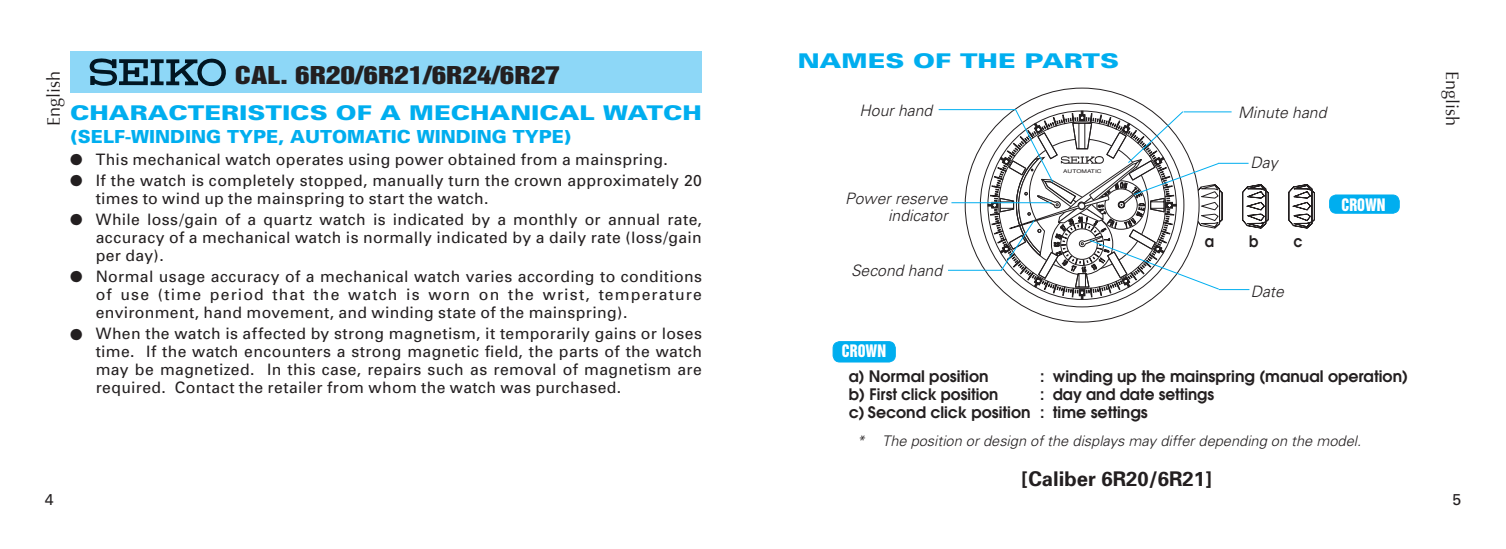
<style>
.page{position:relative;width:1506px;height:549px;background:#fff}
.page>*{position:absolute;margin:0;border:0;box-sizing:border-box;transform-origin:0 0}
.t1{font:22.5px "Helvetica Inserat";color:#231f20;scale:1.3 1}
.t2{font:900 20.25px "Univers";color:#00aeef;scale:1.23 1}
.t3{font:700 20.25px "Univers";color:#231f20}
.t4{font:900 20.25px "Univers";color:#00aeef;scale:1.3 1}
.t5{font:900 18px "Univers";color:#00aeef;scale:1.3 1}
.t6{font:18px "Optima";color:#231f20}
.t7{font:15.75px/18px "Univers";letter-spacing:.02em;color:#231f20;text-align:justify}
.t8{font:600 15.75px/18px "Avant Garde";color:#231f20}
.t9{font:italic 300 15.75px/16.9px "Univers";color:#231f20;text-align:right}
.t10{font:15.75px "Helvetica Inserat";color:#fff;scale:.9 1}
.t11{font:600 15.75px "Avant Garde";color:#231f20;scale:.9 1}
.t12{font:italic 300 14.62px "Univers";color:#231f20}
.t13{font:5.17px "Helvetica";color:#231f20;scale:1.29 1}
</style>
<div class="page">
<div style="left:964px;top:88px;width:235px;height:234px;background:#fff;border:1px solid #231f20;border-radius:50%"></div>
<svg style="left:980px;top:103px;width:204px;height:204px"></svg>
<svg style="left:1242px;top:184px;width:26px;height:45px"></svg>
<svg style="left:1288px;top:184px;width:26px;height:45px"></svg>
<div style="left:70px;top:51px;width:632px;height:41px;background:#8dd7f7"></div>
<svg style="left:90px;top:59px;width:136px;height:27px"></svg>
<div style="left:1329px;top:195px;width:70px;height:18px;background:#00aeef;border-radius:7px"></div>
<div style="left:1329px;top:195px;width:70px;height:18px;border:1px solid #00aeef;border-radius:7px"></div>
<div style="left:833px;top:341px;width:62px;height:21px;background:#00aeef;border-radius:7px"></div>
<div style="left:832px;top:341px;width:63px;height:21px;border:1px solid #00aeef;border-radius:7px"></div>
<hr style="left:1183px;top:111px;width:48px;height:1px;background:#00aeef">
<hr style="left:1217px;top:163px;width:31px;height:1px;background:#00aeef">
<hr style="left:938px;top:109px;width:77px;height:1px;background:#00aeef">
<hr style="left:948px;top:270px;width:54px;height:1px;background:#00aeef">
<hr style="left:951px;top:202px;width:100px;height:1px;background:#00aeef">
<hr style="left:1218px;top:289px;width:31px;height:1px;background:#00aeef">
<svg style="left:987px;top:109px;width:235px;height:190px"></svg>
<h1 class="t1" style="left:235px;top:62px;width:252px">CAL. 6R20/6R21/6R24/6R27</h1>
<p class="t6" style="left:43px;top:126px;width:57px;rotate:-90deg">English</p>
<p class="t2" style="left:70px;top:100px;width:515px">CHARACTERISTICS OF A MECHANICAL WATCH</p>
<p class="t5" style="left:70px;top:125px;width:387px">(SELF-WINDING TYPE, AUTOMATIC WINDING TYPE)</p>
<p class="t7" style="left:70px;top:150px;width:599px">● This mechanical watch operates using power obtained from a mainspring.</p>
<p class="t7" style="left:96px;top:171px;width:607px;text-indent:-26px">● If the watch is completely stopped, manually turn the crown approximately 20 times to wind up the mainspring to start the watch.</p>
<p class="t7" style="left:96px;top:210px;width:608px;text-indent:-26px">● While loss/gain of a quartz watch is indicated by a monthly or annual rate, accuracy of a mechanical watch is normally indicated by a daily rate (loss/gain per day).</p>
<p class="t7" style="left:96px;top:267px;width:607px;text-indent:-26px">● Normal usage accuracy of a mechanical watch varies according to conditions of use (time period that the watch is worn on the wrist, temperature environment, hand movement, and winding state of the mainspring).</p>
<p class="t7" style="left:96px;top:325px;width:607px;text-indent:-26px">● When the watch is affected by strong magnetism, it temporarily gains or loses time. If the watch encounters a strong magnetic field, the parts of the watch may be magnetized. In this case, repairs such as removal of magnetism are required. Contact the retailer from whom the watch was purchased.</p>
<p class="t4" style="left:797px;top:49px;width:249px">NAMES OF THE PARTS</p>
<p class="t9" style="left:859px;top:102px;width:74px">Hour hand</p>
<p class="t9" style="left:845px;top:190px;width:104px">Power reserve indicator</p>
<p class="t9" style="left:851px;top:262px;width:93px">Second hand</p>
<p class="t10" style="left:842px;top:341px;width:51px">CROWN</p>
<p class="t13" style="left:1063px;top:167px;width:31px">AUTOMATIC</p>
<p class="t9" style="left:1237px;top:103px;width:90px">Minute hand</p>
<p class="t9" style="left:1250px;top:153px;width:29px">Day</p>
<p class="t11" style="left:1204px;top:231px;width:12px">a</p>
<p class="t11" style="left:1249px;top:231px;width:12px">b</p>
<p class="t11" style="left:1293px;top:231px;width:12px">c</p>
<p class="t9" style="left:1250px;top:282px;width:35px">Date</p>
<p class="t10" style="left:1341px;top:195px;width:51px">CROWN</p>
<p class="t8" style="left:848px;top:366px;width:141px">a) Normal position</p>
<p class="t8" style="left:1040px;top:366px;width:369px">: winding up the mainspring (manual operation)</p>
<p class="t8" style="left:848px;top:384px;width:151px">b) First click position</p>
<p class="t8" style="left:848px;top:384px;width:367px;text-indent:191px">: day and date settings c) Second click position : time settings</p>
<p class="t6" style="left:1462px;top:71px;width:57px;rotate:90deg">English</p>
<p class="t12" style="left:856px;top:432px;width:506px">* The position or design of the displays may differ depending on the model.</p>
<p class="t3" style="left:1021px;top:466px;width:192px">[Caliber 6R20/6R21]</p>
<p class="t7" style="left:45px;top:490px;width:10px">4</p>
<p class="t7" style="left:1452px;top:490px;width:10px">5</p>
</div>
